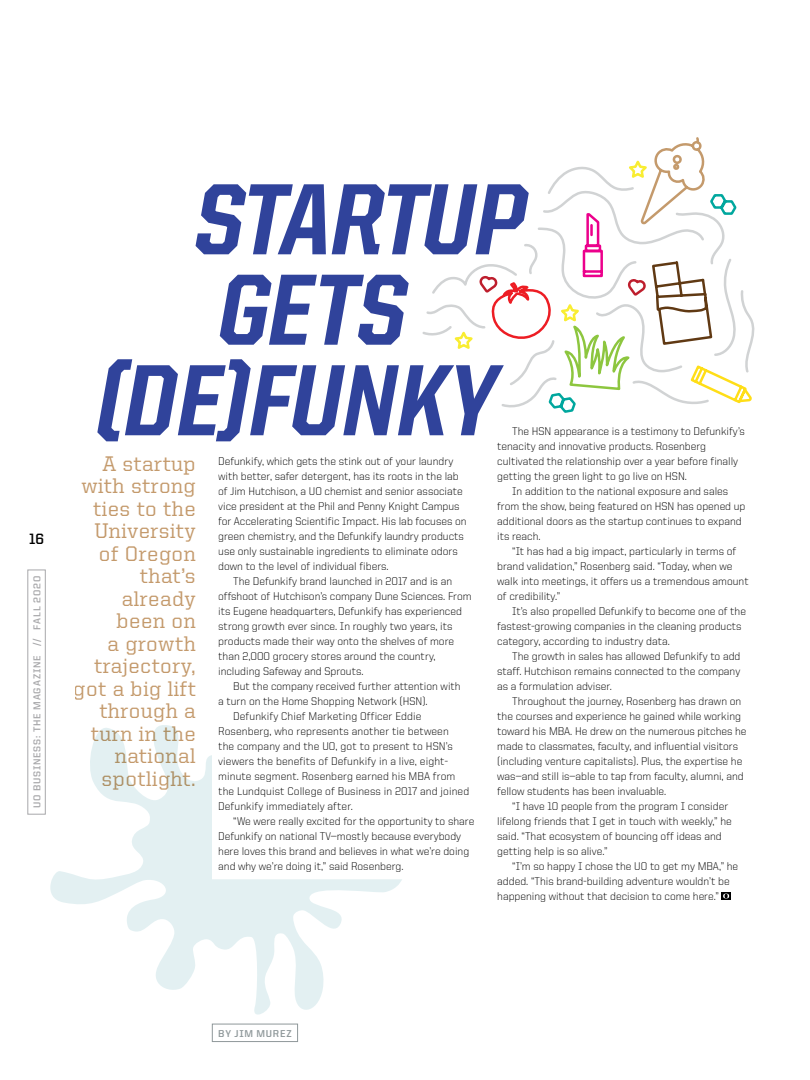
<style>
.page{position:relative;width:810px;height:1080px;background:#fff}
.page>*{position:absolute;margin:0;border:0;box-sizing:border-box;transform-origin:0 0}
.t1{font:800 101.5px "United Italic Semi Cond";letter-spacing:-.01em;color:#30439b}
.t2{font:500 21.25px/22.5px "United Serif Reg";letter-spacing:.025em;color:#c49a6c;text-align:right}
.t3{font:700 15px "United Sans Reg";color:#000;scale:.9 1}
.Body_text{font:300 11.25px/15px "United Sans Reg";color:#000}
.t4{font:700 10px "United Sans Reg";letter-spacing:.08em;color:#a8a8aa}
.t5{font:700 10px "United Sans Reg";letter-spacing:.075em;color:#8f989a}
</style>
<div class="page">
<div style="left:28px;top:570px;width:18px;height:245px;border:1px solid #a8a8aa"></div>
<svg style="left:451px;top:267px;width:27px;height:82px"></svg>
<svg style="left:478px;top:137px;width:276px;height:268px"></svg>
<svg style="left:50px;top:725px;width:350px;height:290px"></svg>
<svg style="left:209px;top:725px;width:193px;height:157px"></svg>
<svg style="left:722px;top:892px;width:9px;height:8px"></svg>
<svg style="left:723px;top:894px;width:6px;height:5px"></svg>
<div style="left:212px;top:1024px;width:86px;height:18px;border:1px solid #8f989a"></div>
<h3 class="t3" style="left:29px;top:531px;width:18px">16</h3>
<p class="t4" style="left:31px;top:808px;width:234px;rotate:-90deg">UO BUSINESS: THE MAGAZINE // FALL 2020</p>
<p class="t1" style="left:196px;top:165px;width:332px">STARTUP</p>
<p class="t1" style="left:218px;top:256px;width:190px">GETS</p>
<p class="t1" style="left:96px;top:346px;width:403px">(DE)FUNKY</p>
<p class="Body_text" style="left:218px;top:453px;width:250px">Defunkify, which gets the stink out of your laundry with better, safer detergent, has its roots in the lab of Jim Hutchison, a UO chemist and senior associate vice president at the Phil and Penny Knight Campus for Accelerating Scientific Impact. His lab focuses on green chemistry, and the Defunkify laundry products use only sustainable ingredients to eliminate odors down to the level of individual fibers.</p>
<p class="Body_text" style="left:218px;top:573px;width:255px;text-indent:15px">The Defunkify brand launched in 2017 and is an offshoot of Hutchison’s company Dune Sciences. From its Eugene headquarters, Defunkify has experienced strong growth ever since. In roughly two years, its products made their way onto the shelves of more than 2,000 grocery stores around the country, including Safeway and Sprouts.</p>
<p class="Body_text" style="left:218px;top:678px;width:244px;text-indent:15px">But the company received further attention with a turn on the Home Shopping Network (HSN).</p>
<p class="Body_text" style="left:218px;top:708px;width:253px;text-indent:15px">Defunkify Chief Marketing Officer Eddie Rosenberg, who represents another tie between<br>the company and the UO, got to present to HSN’s viewers the benefits of Defunkify in a live, eight&shy;minute segment. Rosenberg earned his MBA from the Lundquist College of Business in 2017 and joined Defunkify immediately after.</p>
<p class="Body_text" style="left:218px;top:813px;width:258px;text-indent:15px">“We were really excited for the opportunity to share Defunkify on national TV—mostly because everybody here loves this brand and believes in what we’re doing and why we’re doing it,” said Rosenberg.</p>
<p class="Body_text" style="left:497px;top:423px;width:249px;text-indent:15px">The HSN appearance is a testimony to Defunkify’s tenacity and innovative products. Rosenberg cultivated the relationship over a year before finally getting the green light to go live on HSN.</p>
<p class="Body_text" style="left:497px;top:483px;width:250px;text-indent:15px">In addition to the national exposure and sales from the show, being featured on HSN has opened up additional doors as the startup continues to expand its reach.</p>
<p class="Body_text" style="left:497px;top:543px;width:253px;text-indent:15px">“It has had a big impact, particularly in terms of brand validation,” Rosenberg said. “Today, when we walk into meetings, it offers us a tremendous amount of credibility.”</p>
<p class="Body_text" style="left:497px;top:603px;width:250px;text-indent:15px">It’s also propelled Defunkify to become one of the fastest-growing companies in the cleaning products category, according to industry data.</p>
<p class="Body_text" style="left:497px;top:648px;width:245px;text-align:justify;text-indent:15px">The growth in sales has allowed Defunkify to add staff. Hutchison remains connected to the company as a formulation adviser.</p>
<p class="Body_text" style="left:497px;top:693px;width:251px;text-indent:15px">Throughout the journey, Rosenberg has drawn on the courses and experience he gained while working toward his MBA. He drew on the numerous pitches he made to classmates, faculty, and influential visitors (including venture capitalists). Plus, the expertise he was—and still is—able to tap from faculty, alumni, and fellow students has been invaluable.</p>
<p class="Body_text" style="left:497px;top:798px;width:236px;text-indent:15px">“I have 10 people from the program I consider lifelong friends that I get in touch with weekly,” he said. “That ecosystem of bouncing off ideas and getting help is so alive.”</p>
<p class="Body_text" style="left:497px;top:858px;width:242px;text-indent:15px">“I’m so happy I chose the UO to get my MBA,” he added. “This brand-building adventure wouldn’t be happening without that decision to come here.”</p>
<h2 class="t2" style="left:74px;top:452px;width:123px">A startup with strong ties to the<br>University of Oregon that’s already been on<br>a growth trajectory, got a big lift through a turn in the national spotlight.</h2>
<p class="t5" style="left:218px;top:1028px;width:75px">BY JIM MUREZ</p>
</div>
